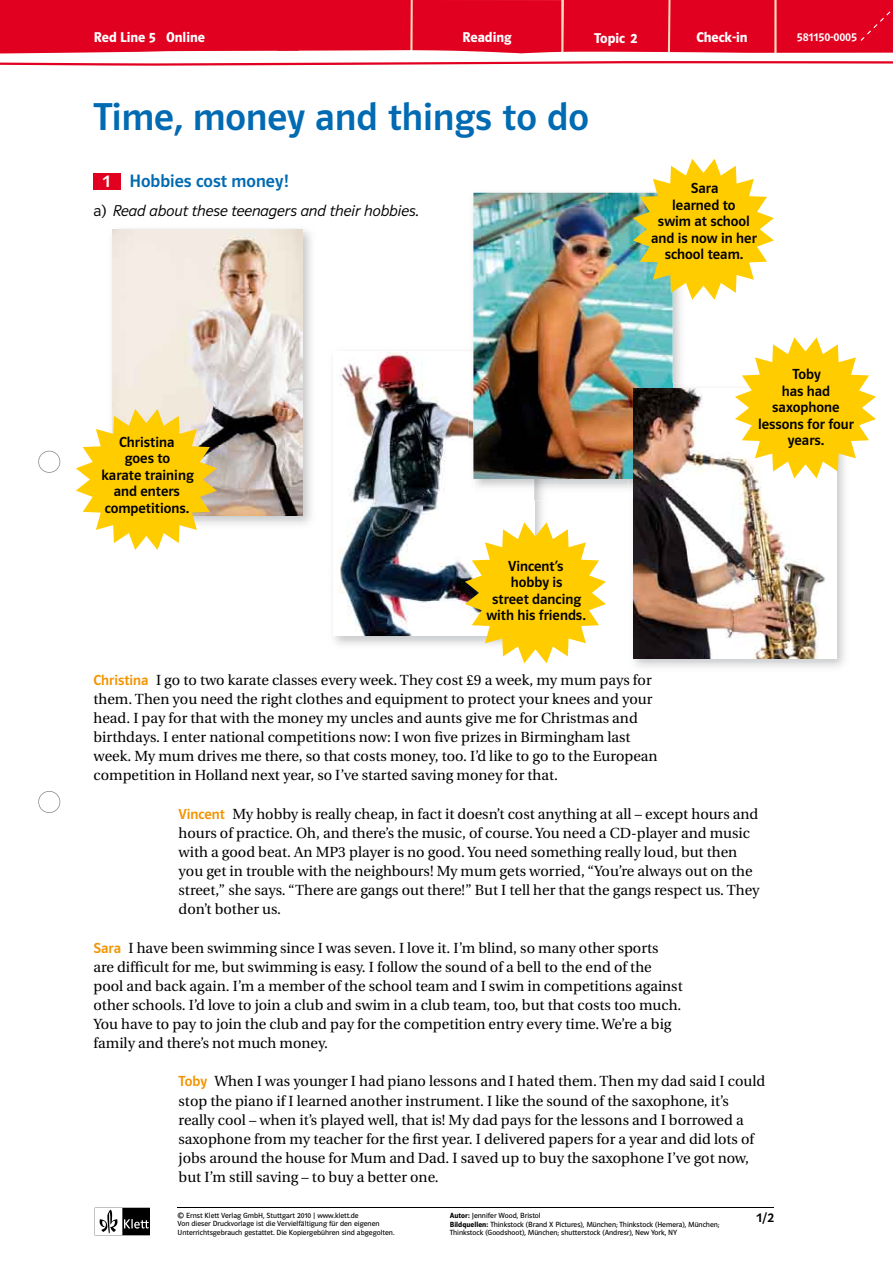
<style>
.page{position:relative;width:893px;height:1263px;background:#fff}
.page>*{position:absolute;margin:0;border:0;box-sizing:border-box;transform-origin:0 0}
.t1{font:39px "Polo ST11 K Krftg";color:#006ab2}
.t2{font:18px "Polo ST11 K Krftg";color:#006ab2}
.t3{font:15.75px "Polo ST11 K Leicht Kursiv";color:#000}
.t4{font:14.7px/19.2px "Utopia";color:#000}
.t5{font:14.7px/16.5px "Polo ST11 K Krftg";color:#000;text-align:center}
.t6{font:14.25px "Polo ST11 K Hfett";color:#fff}
.t7{font:13.5px "Polo ST11 K Krftg";color:#000}
.t8{font:12px "Polo ST11 K Krftg";color:#fff}
.t9{font:7.5px/8.9px "Polo ST11 K Buch";color:#000}
.s1{font-family:"Polo Zi ST11 K Krftg";color:#fff}
.s2{font-family:"Polo ST11 K Leicht"}
.s3{font-family:"Polo ST11 K Krftg";color:#f29400}
.s4{font-family:"Polo ST11 K Hfett"}
</style>
<div class="page">
<svg style="left:99px;top:1208px;width:51px;height:27px"></svg>
<hr style="left:178px;top:1207px;width:596px;height:1px;background:#000">
<div style="left:94px;top:173px;width:27px;height:17px;background:#e20020"></div>
<svg style="left:38px;top:451px;width:22px;height:22px"></svg>
<svg style="left:38px;top:791px;width:22px;height:22px"></svg>
<svg style="left:0;top:61px;width:893px;height:5px"></svg>
<div style="left:0;top:0;width:893px;height:53px;background:#e20020"></div>
<img style="left:112px;top:230px;width:191px;height:286px">
<img style="left:333px;top:351px;width:135px;height:285px">
<img style="left:468px;top:347px;width:88px;height:154px">
<img style="left:468px;top:351px;width:66px;height:150px">
<img style="left:473px;top:193px;width:200px;height:286px">
<img style="left:633px;top:478px;width:212px;height:189px">
<img style="left:629px;top:383px;width:65px;height:118px">
<img style="left:629px;top:383px;width:44px;height:96px">
<img style="left:634px;top:388px;width:202px;height:270px">
<svg style="left:465px;top:522px;width:141px;height:141px"></svg>
<svg style="left:76px;top:409px;width:141px;height:141px"></svg>
<svg style="left:633px;top:159px;width:141px;height:141px"></svg>
<svg style="left:735px;top:337px;width:141px;height:141px"></svg>
<p class="t6" style="left:94px;top:29px;width:113px">Red Line 5 Online</p>
<p class="t6" style="left:462px;top:29px;width:51px">Reading</p>
<p class="t6" style="left:594px;top:30px;width:45px">Topic 2</p>
<p class="t6" style="left:697px;top:29px;width:53px">Check-in</p>
<p class="t8" style="left:797px;top:30px;width:61px">581150-0005</p>
<h1 class="t1" style="left:94px;top:95px;width:497px">Time, money and things to do</h1>
<p class="t2" style="left:94px;top:171px;width:197px"><span class="s1">1</span> Hobbies cost money!</p>
<p class="t3" style="left:94px;top:202px;width:327px"><span class="s2">a)</span> Read about these teenagers and their hobbies.</p>
<p class="t5" style="left:101px;top:433px;width:94px">Christina<br>goes to<br>karate training and enters competitions.</p>
<p class="t5" style="left:486px;top:558px;width:101px">Vincent’s<br>hobby is<br>street dancing with his friends.</p>
<p class="t5" style="left:651px;top:180px;width:107px">Sara<br>learned to<br>swim at school and is now in her school team.</p>
<p class="t5" style="left:758px;top:366px;width:97px">Toby<br>has had saxophone lessons for four years.</p>
<p class="t4" style="left:94px;top:670px;width:565px"><span class="s3">Christina</span> I go to two karate classes every week. They cost £9 a week, my mum pays for them. Then you need the right clothes and equipment to protect your knees and your head. I pay for that with the money my uncles and aunts give me for Christmas and birthdays. I enter national competitions now: I won five prizes in Birmingham last week. My mum drives me there, so that costs money, too. I’d like to go to the European competition in Holland next year, so I’ve started saving money for that.</p>
<p class="t4" style="left:179px;top:804px;width:583px"><span class="s3">Vincent</span> My hobby is really cheap, in fact it doesn’t cost anything at all – except hours and hours of practice. Oh, and there’s the music, of course. You need a CD-player and music with a good beat. An MP3 player is no good. You need something really loud, but then you get in trouble with the neighbours! My mum gets worried, “You’re always out on the street,” she says. “There are gangs out there!” But I tell her that the gangs respect us. They don’t bother us.</p>
<p class="t4" style="left:94px;top:938px;width:591px"><span class="s3">Sara</span> I have been swimming since I was seven. I love it. I’m blind, so many other sports are difficult for me, but swimming is easy. I follow the sound of a bell to the end of the pool and back again. I’m a member of the school team and I swim in competitions against other schools. I’d love to join a club and swim in a club team, too, but that costs too much.<br>You have to pay to join the club and pay for the competition entry every time. We’re a big family and there’s not much money.</p>
<p class="t4" style="left:179px;top:1072px;width:588px"><span class="s3">Toby</span> When I was younger I had piano lessons and I hated them. Then my dad said I could stop the piano if I learned another instrument. I like the sound of the saxophone, it’s really cool – when it’s played well, that is! My dad pays for the lessons and I borrowed a saxophone from my teacher for the first year. I delivered papers for a year and did lots of jobs around the house for Mum and Dad. I saved up to buy the saxophone I’ve got now, but I’m still saving – to buy a better one.</p>
<p class="t9" style="left:178px;top:1211px;width:218px">© Ernst Klett Verlag GmbH, Stuttgart 2010 | www.klett.de<br>Von dieser Druckvorlage ist die Vervielfältigung für den eigenen<br>Unterrichtsgebrauch gestattet. Die Kopiergebühren sind abgegolten.</p>
<p class="t7" style="left:757px;top:1210px;width:19px">1/2</p>
<p class="t9" style="left:450px;top:1211px;width:271px"><span class="s4">Autor:</span> Jennifer Wood, Bristol<br><span class="s4">Bildquellen:</span> Thinkstock (Brand X Pictures), München; Thinkstock (Hemera), München;<br>Thinkstock (Goodshoot), München; shutterstock (Andresr), New York, NY</p>
</div>
